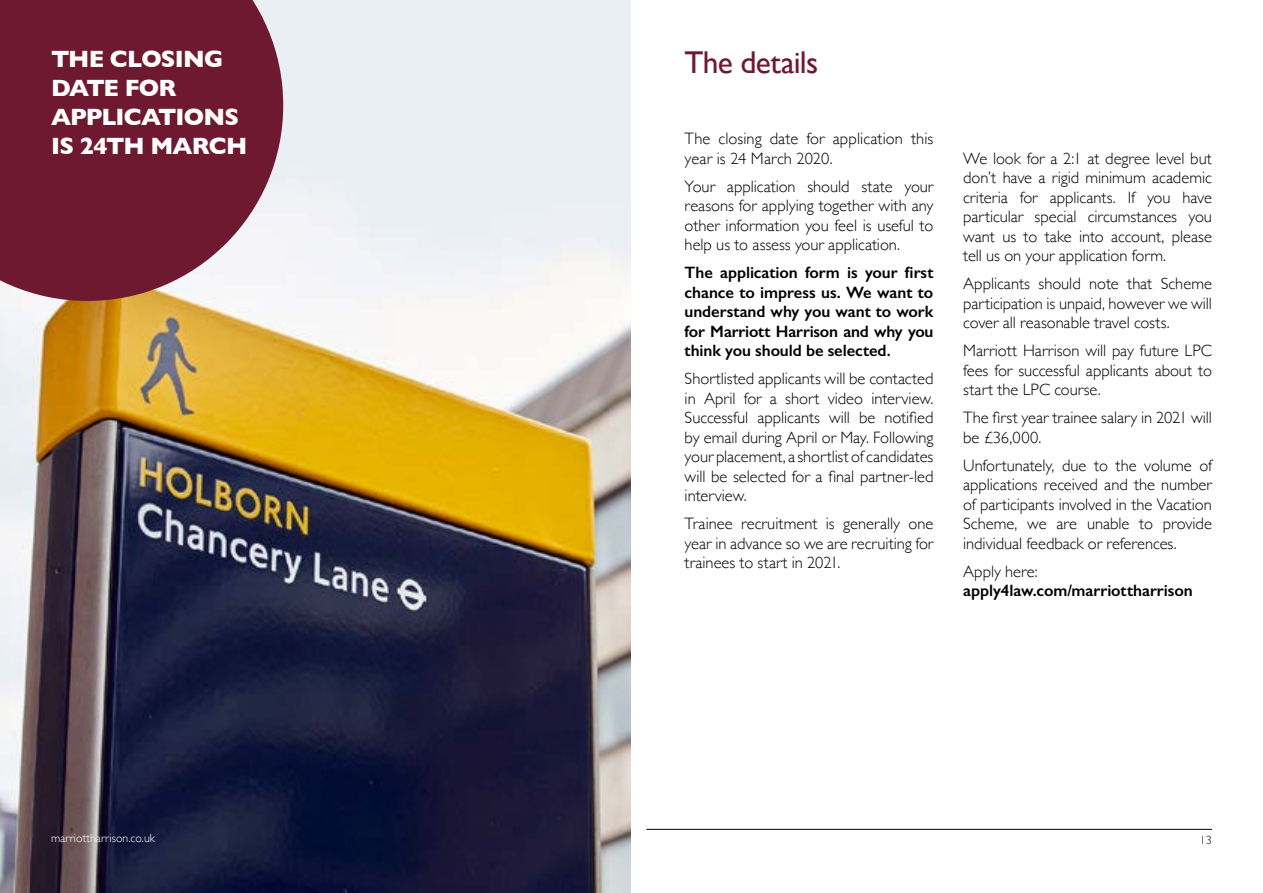
<style>
.page{position:relative;width:1263px;height:893px;background:#fff}
.page>*{position:absolute;margin:0;border:0;box-sizing:border-box;transform-origin:0 0}
.t1{font:31.5px "Gill Sans";letter-spacing:-.02em;color:#6f1931}
.t2{font:700 24px/28.8px "Gill Sans";letter-spacing:-.035em;color:#fff}
.t3{font:300 16.5px/19.5px "Gill Sans";letter-spacing:-.005em;color:#000;text-align:justify}
.t4{font:600 16.5px/19.5px "Gill Sans";letter-spacing:-.005em;color:#000;text-align:justify}
.t5{font:300 12px "Gill Sans";color:#fff}
.t6{font:300 12px "Gill Sans";color:#000}
</style>
<div class="page">
<img style="left:0;top:0;width:630px;height:893px">
<svg style="left:0;top:0;width:283px;height:301px;background:#7d3146"></svg>
<hr style="left:646px;top:829px;width:566px;height:1px;background:#000">
<h2 class="t2" style="left:51px;top:44px;width:198px">THE CLOSING<br>DATE FOR<br>APPLICATIONS<br>IS 24TH MARCH</h2>
<h1 class="t1" style="left:685px;top:44px;width:135px">The details</h1>
<p class="t3" style="left:685px;top:128px;width:250px">The closing date for application this year is 24 March 2020.</p>
<p class="t3" style="left:685px;top:176px;width:250px">Your application should state your reasons for applying together with any other information you feel is useful to help us to assess your application.</p>
<p class="t4" style="left:685px;top:263px;width:250px">The application form is your first chance to impress us. We want to understand why you want to work for Marriott Harrison and why you think you should be selected.</p>
<p class="t3" style="left:685px;top:368px;width:250px">Shortlisted applicants will be contacted in April for a short video interview.<br>Successful applicants will be notified by email during April or May. Following your placement, a shortlist of candidates will be selected for a final partner-led interview.</p>
<p class="t3" style="left:685px;top:513px;width:250px">Trainee recruitment is generally one year in advance so we are recruiting for trainees to start in 2021.</p>
<p class="t3" style="left:963px;top:148px;width:250px">We look for a 2:1 at degree level but don’t have a rigid minimum academic criteria for applicants. If you have particular special circumstances you want us to take into account, please tell us on your application form.</p>
<p class="t3" style="left:963px;top:273px;width:250px">Applicants should note that Scheme participation is unpaid, however we will cover all reasonable travel costs.</p>
<p class="t3" style="left:963px;top:340px;width:250px">Marriott Harrison will pay future LPC fees for successful applicants about to start the LPC course.</p>
<p class="t3" style="left:963px;top:407px;width:250px">The first year trainee salary in 2021 will be £36,000.</p>
<p class="t3" style="left:963px;top:455px;width:250px">Unfortunately, due to the volume of applications received and the number of participants involved in the Vacation Scheme, we are unable to provide individual feedback or references.</p>
<p class="t3" style="left:963px;top:561px;width:76px">Apply here:</p>
<p class="t4" style="left:963px;top:581px;width:231px">apply4law.com/marriottharrison</p>
<p class="t5" style="left:51px;top:828px;width:105px">marriottharrison.co.uk</p>
<p class="t6" style="left:1200px;top:830px;width:13px">13</p>
</div>
